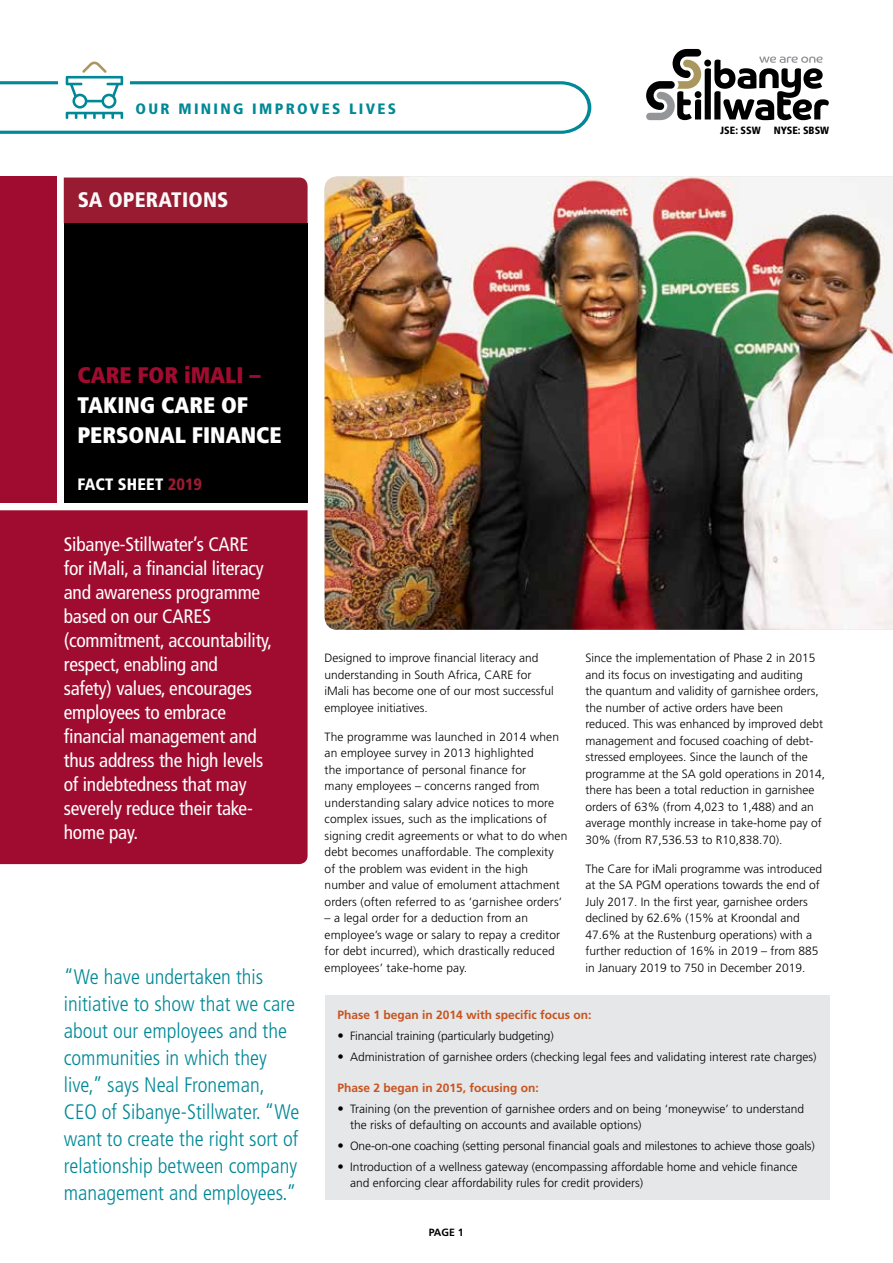
<style>
.page{position:relative;width:893px;height:1263px;background:#fff}
.page>*{position:absolute;margin:0;border:0;box-sizing:border-box;transform-origin:0 0}
.t1{font:900 condensed 22.5px/30px "Frutiger";color:#fff}
.t2{font:900 condensed 22.5px "Frutiger";color:#a00c30}
.t3{font:300 condensed 21px/27px "Frutiger";color:#008896}
.t4{font:900 condensed 21px "Frutiger";letter-spacing:.01em;color:#fff}
.t5{font:condensed 19.5px/24px "Frutiger";letter-spacing:-.01em;color:#fff}
.t6{font:900 condensed 16.5px "Frutiger";letter-spacing:.005em;color:#fff}
.t7{font:900 condensed 15px "Frutiger";letter-spacing:.15em;color:#008896}
.t8{font:300 12px/16.5px "Frutiger";color:#000}
.t9{font:700 12px "Frutiger";color:#c8531f}
.t10{font:900 condensed 10.5px "Frutiger";color:#000}
.t11{font:700 10.5px "Frutiger";color:#000}
.s1{color:#981b31}
.s2{font-size:12.75px}
</style>
<div class="page">
<div style="left:0;top:510px;width:308px;height:354px;background:#a00c30"></div>
<svg style="left:0;top:62px;width:591px;height:72px"></svg>
<svg style="left:646px;top:49px;width:183px;height:71px"></svg>
<img style="left:325px;top:176px;width:568px;height:454px">
<div style="left:64px;top:466px;width:244px;height:37px;background:#000"></div>
<div style="left:64px;top:178px;width:244px;height:45px;background:#981b31"></div>
<div style="left:64px;top:223px;width:244px;height:243px;background:#000"></div>
<div style="left:0;top:176px;width:56px;height:327px;background:#a00c30"></div>
<div style="left:325px;top:995px;width:504px;height:205px;background:#e6e7e8"></div>
<p class="t7" style="left:136px;top:100px;width:262px">OUR MINING IMPROVES LIVES</p>
<h2 class="t4" style="left:77px;top:187px;width:153px">SA OPERATIONS</h2>
<h1 class="t2" style="left:77px;top:362px;width:185px">CARE FOR iMALI –</h1>
<h1 class="t1" style="left:77px;top:390px;width:206px">TAKING CARE OF<br>PERSONAL FINANCE</h1>
<h3 class="t6" style="left:77px;top:475px;width:126px">FACT SHEET <span class="s1">2019</span></h3>
<p class="t10" style="left:720px;top:124px;width:42px">JSE: SSW</p>
<p class="t10" style="left:774px;top:124px;width:57px">NYSE: SBSW</p>
<p class="t5" style="left:64px;top:532px;width:210px">Sibanye-Stillwater’s CARE for iMali, a financial literacy and awareness programme based on our CARES (commitment, accountability, respect, enabling and<br>safety) values, encourages employees to embrace financial management and thus address the high levels of indebtedness that may severely reduce their take&shy;home pay.</p>
<p class="t3" style="left:64px;top:964px;width:237px">“We have undertaken this initiative to show that we care about our employees and the communities in which they live,” says Neal Froneman,<br>CEO of Sibanye-Stillwater. “We want to create the right sort of relationship between company management and employees.”</p>
<p class="t8" style="left:325px;top:650px;width:231px">Designed to improve financial literacy and understanding in South Africa, CARE for iMali has become one of our most successful employee initiatives.</p>
<p class="t8" style="left:325px;top:728px;width:244px">The programme was launched in 2014 when an employee survey in 2013 highlighted<br>the importance of personal finance for<br>many employees – concerns ranged from understanding salary advice notices to more complex issues, such as the implications of signing credit agreements or what to do when debt becomes unaffordable. The complexity of the problem was evident in the high number and value of emolument attachment orders (often referred to as ‘garnishee orders’</p>
<p class="t8" style="left:325px;top:910px;width:237px">– a legal order for a deduction from an employee’s wage or salary to repay a creditor for debt incurred), which drastically reduced employees’ take-home pay.</p>
<p class="t8" style="left:585px;top:650px;width:241px">Since the implementation of Phase 2 in 2015 and its focus on investigating and auditing<br>the quantum and validity of garnishee orders, the number of active orders have been reduced. This was enhanced by improved debt management and focused coaching of debt&shy;stressed employees. Since the launch of the programme at the SA gold operations in 2014, there has been a total reduction in garnishee orders of 63% (from 4,023 to 1,488) and an average monthly increase in take-home pay of 30% (from R7,536.53 to R10,838.70).</p>
<p class="t8" style="left:585px;top:860px;width:238px">The Care for iMali programme was introduced at the SA PGM operations towards the end of July 2017. In the first year, garnishee orders declined by 62.6% (15% at Kroondal and 47.6% at the Rustenburg operations) with a further reduction of 16% in 2019 – from 885 in January 2019 to 750 in December 2019.</p>
<p class="t9" style="left:337px;top:1008px;width:256px">Phase 1 began in 2014 with specific focus on:</p>
<p class="t8" style="left:337px;top:1028px;width:218px"><span class="s2">•</span> Financial training (particularly budgeting)</p>
<p class="t8" style="left:337px;top:1048px;width:481px"><span class="s2">•</span> Administration of garnishee orders (checking legal fees and validating interest rate charges)</p>
<p class="t9" style="left:337px;top:1081px;width:203px">Phase 2 began in 2015, focusing on:</p>
<p class="t8" style="left:350px;top:1100px;width:456px;text-indent:-13px"><span class="s2">•</span> Training (on the prevention of garnishee orders and on being ‘moneywise’ to understand the risks of defaulting on accounts and available options)</p>
<p class="t8" style="left:337px;top:1137px;width:479px"><span class="s2">•</span> One-on-one coaching (setting personal financial goals and milestones to achieve those goals)</p>
<p class="t8" style="left:350px;top:1158px;width:449px;text-indent:-13px"><span class="s2">•</span> Introduction of a wellness gateway (encompassing affordable home and vehicle finance and enforcing clear affordability rules for credit providers)</p>
<p class="t11" style="left:429px;top:1226px;width:36px">PAGE 1</p>
</div>
